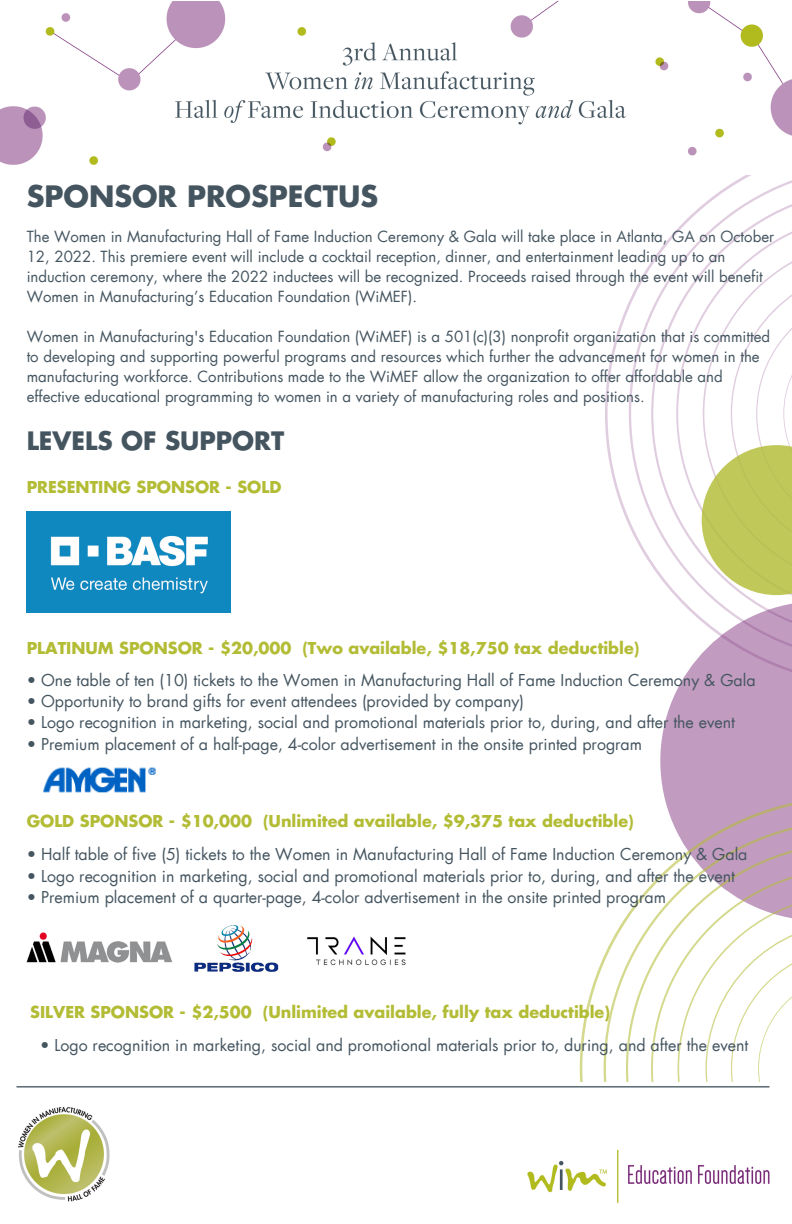
<style>
.page{position:relative;width:792px;height:1224px;background:#fff}
.page>*{position:absolute;margin:0;border:0;box-sizing:border-box;transform-origin:0 0}
.t1{font:28.8px "Futura Bold 2";color:#455560}
.t2{font:24.8px "Futura Bold 2";color:#455560}
.t3{font:16px "Futura";color:#455560}
.t4{font:16px "Futura Bold 2";color:#b3bc35}
.t5{font:15px/20px "Futura";color:#455560}
</style>
<div class="page">
<svg style="left:605px;top:302px;width:24px;height:223px"></svg>
<svg style="left:629px;top:175px;width:163px;height:426px"></svg>
<svg style="left:660px;top:601px;width:132px;height:195px;fill:#c19cc0"></svg>
<svg style="left:580px;top:796px;width:212px;height:286px"></svg>
<svg style="left:604px;top:820px;width:188px;height:262px"></svg>
<svg style="left:702px;top:239px;width:90px;height:356px"></svg>
<img style="left:0;top:2px;width:792px;height:163px">
<img style="left:27px;top:512px;width:204px;height:100px">
<img style="left:16px;top:1086px;width:754px;height:117px">
<img style="left:43px;top:767px;width:113px;height:26px">
<img style="left:27px;top:933px;width:145px;height:30px">
<img style="left:194px;top:925px;width:85px;height:47px">
<img style="left:307px;top:936px;width:99px;height:30px">
<h1 class="t1" style="left:27px;top:183px;width:353px">SPONSOR PROSPECTUS</h1>
<p class="t5" style="left:27px;top:227px;width:749px">The Women in Manufacturing Hall of Fame Induction Ceremony &amp; Gala will take place in Atlanta, GA on October 12, 2022. This premiere event will include a cocktail reception, dinner, and entertainment leading up to an induction ceremony, where the 2022 inductees will be recognized. Proceeds raised through the event will benefit Women in Manufacturing’s Education Foundation (WiMEF).</p>
<p class="t5" style="left:27px;top:327px;width:745px">Women in Manufacturing's Education Foundation (WiMEF) is a 501(c)(3) nonprofit organization that is committed to developing and supporting powerful programs and resources which further the advancement for women in the manufacturing workforce. Contributions made to the WiMEF allow the organization to offer affordable and effective educational programming to women in a variety of manufacturing roles and positions.</p>
<h2 class="t2" style="left:27px;top:430px;width:259px">LEVELS OF SUPPORT</h2>
<p class="t4" style="left:27px;top:480px;width:256px">PRESENTING SPONSOR - SOLD</p>
<p class="t4" style="left:27px;top:641px;width:614px">PLATINUM SPONSOR - $20,000 (Two available, $18,750 tax deductible)</p>
<p class="t3" style="left:27px;top:672px;width:730px">• One table of ten (10) tickets to the Women in Manufacturing Hall of Fame Induction Ceremony &amp; Gala</p>
<p class="t3" style="left:27px;top:694px;width:499px">• Opportunity to brand gifts for event attendees (provided by company)</p>
<p class="t3" style="left:27px;top:715px;width:710px">• Logo recognition in marketing, social and promotional materials prior to, during, and after the event</p>
<p class="t3" style="left:27px;top:736px;width:617px">• Premium placement of a half-page, 4-color advertisement in the onsite printed program</p>
<p class="t4" style="left:27px;top:814px;width:609px">GOLD SPONSOR - $10,000 (Unlimited available, $9,375 tax deductible)</p>
<p class="t3" style="left:27px;top:847px;width:722px">• Half table of five (5) tickets to the Women in Manufacturing Hall of Fame Induction Ceremony &amp; Gala</p>
<p class="t3" style="left:27px;top:868px;width:710px">• Logo recognition in marketing, social and promotional materials prior to, during, and after the event</p>
<p class="t3" style="left:27px;top:890px;width:641px">• Premium placement of a quarter-page, 4-color advertisement in the onsite printed program</p>
<p class="t4" style="left:30px;top:1004px;width:581px">SILVER SPONSOR - $2,500 (Unlimited available, fully tax deductible)</p>
<p class="t3" style="left:40px;top:1038px;width:710px">• Logo recognition in marketing, social and promotional materials prior to, during, and after the event</p>
</div>
